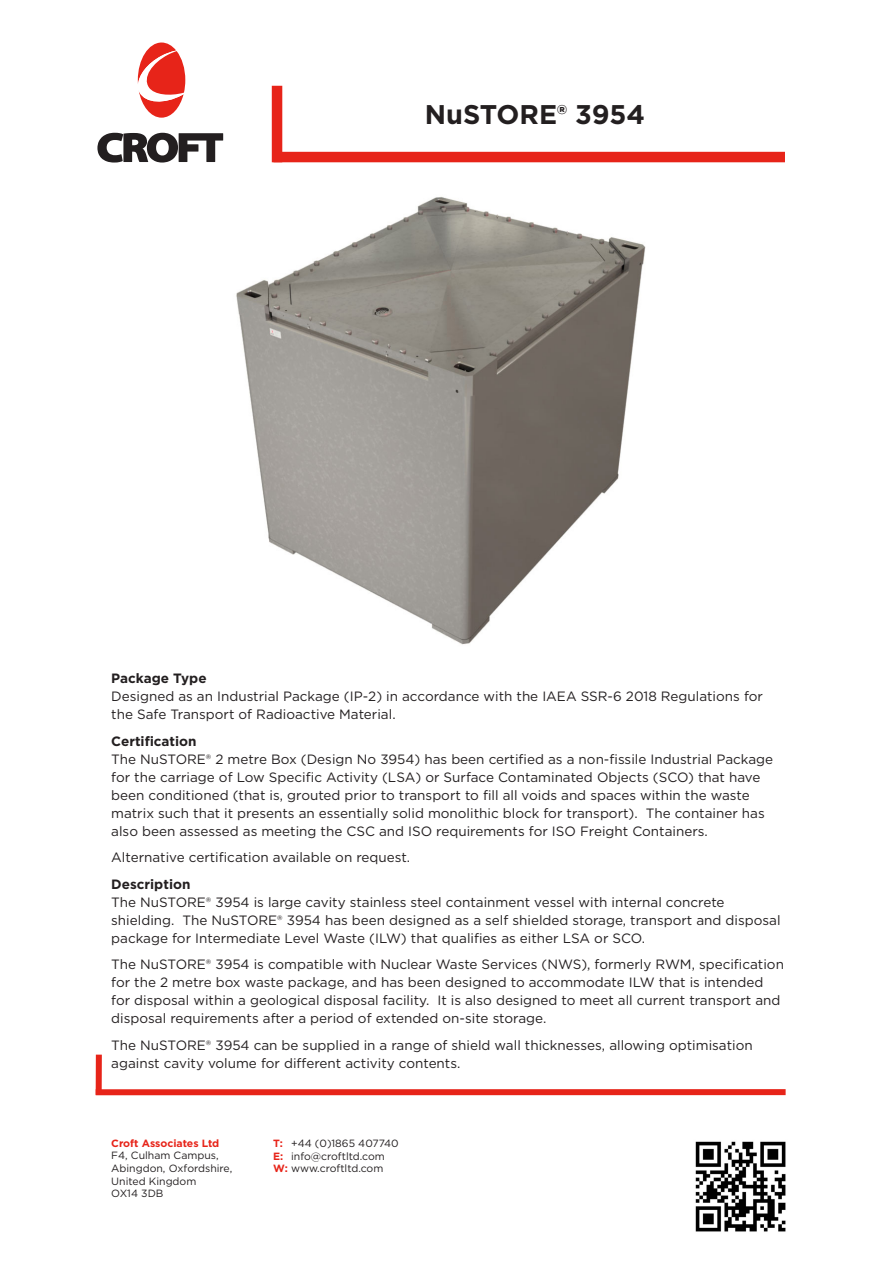
<style>
.page{position:relative;width:893px;height:1263px;background:#fff}
.page>*{position:absolute;margin:0;border:0;box-sizing:border-box;transform-origin:0 0}
.t1{font:700 27px "Gotham";color:#231f20}
.t2{font:13.5px/18px "Gotham";color:#231f20}
.t3{font:700 13.5px "Gotham";color:#231f20}
.t4{font:10.5px "Gotham";color:#231f20}
.t5{font:700 10.5px "Gotham";color:#e72419}
.s1{font-weight:700;color:#e72419}
</style>
<div class="page">
<svg style="left:97px;top:133px;width:126px;height:30px"></svg>
<svg style="left:138px;top:43px;width:47px;height:75px"></svg>
<div style="left:272px;top:86px;width:10px;height:76px;background:#e72419"></div>
<div style="left:273px;top:152px;width:512px;height:10px;background:#e72419"></div>
<div style="left:96px;top:1055px;width:6px;height:40px;background:#e72419"></div>
<div style="left:96px;top:1089px;width:690px;height:6px;background:#e72419"></div>
<img style="left:695px;top:1141px;width:91px;height:91px">
<img style="left:236px;top:196px;width:410px;height:449px">
<p class="t1" style="left:425px;top:96px;width:222px">NuSTORE® 3954</p>
<p class="t3" style="left:111px;top:669px;width:97px">Package Type</p>
<p class="t2" style="left:111px;top:687px;width:653px">Designed as an Industrial Package (IP-2) in accordance with the IAEA SSR-6 2018 Regulations for the Safe Transport of Radioactive Material.</p>
<p class="t3" style="left:111px;top:732px;width:87px">Certification</p>
<p class="t2" style="left:111px;top:749px;width:663px">The NuSTORE® 2 metre Box (Design No 3954) has been certified as a non-fissile Industrial Package for the carriage of Low Specific Activity (LSA) or Surface Contaminated Objects (SCO) that have been conditioned (that is, grouted prior to transport to fill all voids and spaces within the waste matrix such that it presents an essentially solid monolithic block for transport). The container has also been assessed as meeting the CSC and ISO requirements for ISO Freight Containers.</p>
<p class="t2" style="left:111px;top:848px;width:300px">Alternative certification available on request.</p>
<p class="t3" style="left:111px;top:875px;width:81px">Description</p>
<p class="t2" style="left:111px;top:892px;width:671px">The NuSTORE® 3954 is large cavity stainless steel containment vessel with internal concrete shielding. The NuSTORE® 3954 has been designed as a self shielded storage, transport and disposal package for Intermediate Level Waste (ILW) that qualifies as either LSA or SCO.</p>
<p class="t2" style="left:111px;top:955px;width:674px">The NuSTORE® 3954 is compatible with Nuclear Waste Services (NWS), formerly RWM, specification for the 2 metre box waste package, and has been designed to accommodate ILW that is intended for disposal within a geological disposal facility. It is also designed to meet all current transport and disposal requirements after a period of extended on-site storage.</p>
<p class="t2" style="left:111px;top:1035px;width:643px">The NuSTORE® 3954 can be supplied in a range of shield wall thicknesses, allowing optimisation against cavity volume for different activity contents.</p>
<p class="t5" style="left:111px;top:1136px;width:110px">Croft Associates Ltd</p>
<p class="t4" style="left:111px;top:1149px;width:109px">F4, Culham Campus,</p>
<p class="t4" style="left:111px;top:1161px;width:123px">Abingdon, Oxfordshire,</p>
<p class="t4" style="left:111px;top:1174px;width:87px">United Kingdom</p>
<p class="t4" style="left:111px;top:1187px;width:54px">OX14 3DB</p>
<p class="t4" style="left:273px;top:1137px;width:127px"><span class="s1">T:</span> +44 (0)1865 407740</p>
<p class="t4" style="left:273px;top:1149px;width:113px"><span class="s1">E:</span> info@croftltd.com</p>
<p class="t4" style="left:273px;top:1162px;width:112px"><span class="s1">W:</span> www.croftltd.com</p>
</div>
